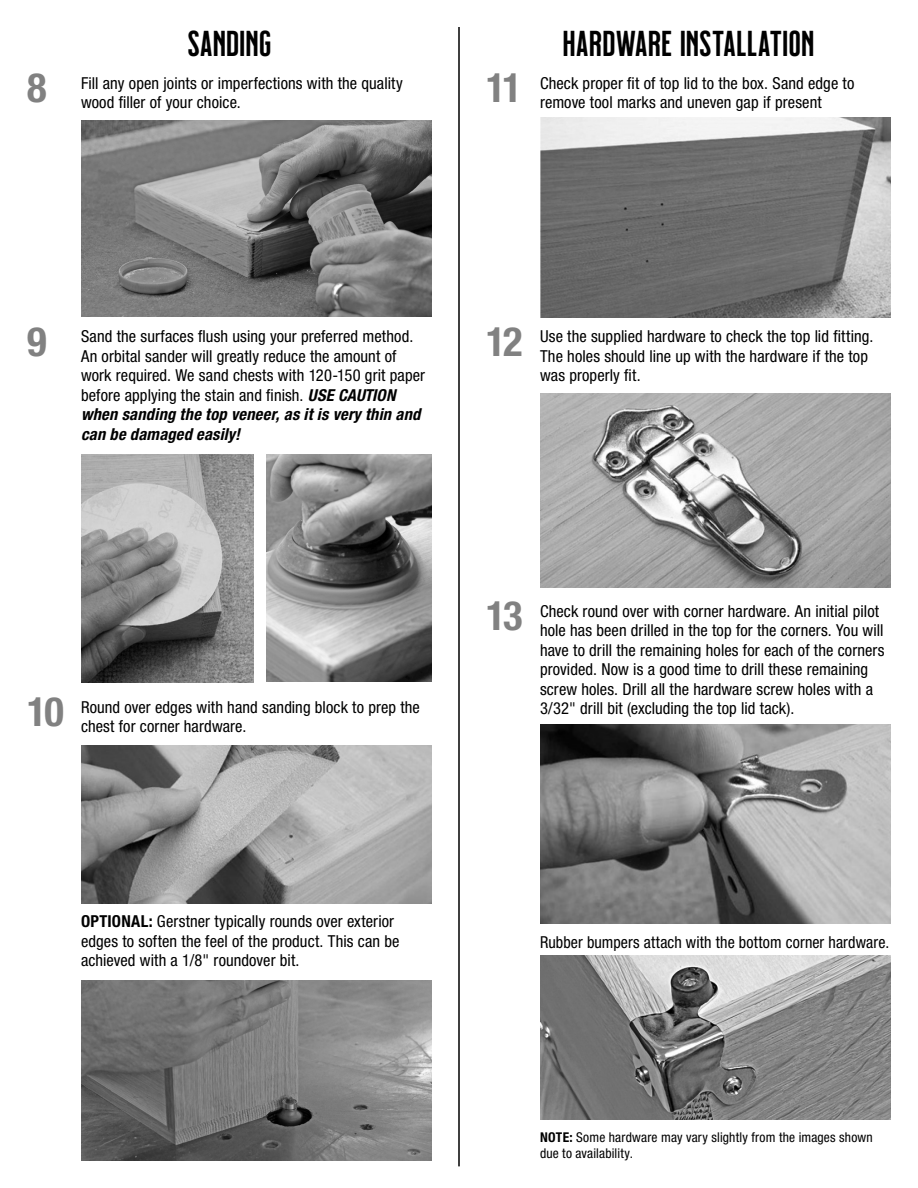
<style>
.page{position:relative;width:918px;height:1188px;background:#fff}
.page>*{position:absolute;margin:0;border:0;box-sizing:border-box;transform-origin:0 0}
.t1{font:700 condensed 40.5px "Helvetica Neue LT Std";letter-spacing:-.055em;color:#818181}
.t2{font:36px "Milkstore 02 Clean";color:#000}
.t3{font:condensed 16.5px/19.5px "Helvetica Neue LT Std";letter-spacing:.005em;color:#000}
.t4{font:condensed 13.5px/16.5px "Helvetica Neue LT Std";letter-spacing:.015em;color:#000}
.s1{font-weight:700;font-style:italic}
.s2{font-weight:700}
</style>
<div class="page">
<img style="left:81px;top:121px;width:351px;height:196px">
<img style="left:267px;top:455px;width:165px;height:226px">
<img style="left:81px;top:454px;width:173px;height:229px">
<img style="left:81px;top:745px;width:351px;height:159px">
<img style="left:81px;top:981px;width:351px;height:179px">
<img style="left:540px;top:117px;width:351px;height:200px">
<img style="left:541px;top:393px;width:350px;height:195px">
<img style="left:540px;top:725px;width:351px;height:198px">
<img style="left:540px;top:955px;width:351px;height:164px">
<hr style="left:458px;top:27px;width:2px;height:1139px;background:#000">
<p class="t2" style="left:187px;top:24px;width:86px">SANDING</p>
<p class="t1" style="left:27px;top:63px;width:21px">8</p>
<p class="t3" style="left:81px;top:73px;width:323px">Fill any open joints or imperfections with the quality wood filler of your choice.</p>
<p class="t2" style="left:563px;top:24px;width:253px">HARDWARE INSTALLATION</p>
<p class="t1" style="left:486px;top:63px;width:38px">11</p>
<p class="t3" style="left:540px;top:73px;width:316px">Check proper fit of top lid to the box. Sand edge to remove tool marks and uneven gap if present</p>
<p class="t1" style="left:27px;top:317px;width:21px">9</p>
<p class="t3" style="left:81px;top:327px;width:346px">Sand the surfaces flush using your preferred method.<br>An orbital sander will greatly reduce the amount of work required. We sand chests with 120-150 grit paper before applying the stain and finish. <span class="s1">USE CAUTION when sanding the top veneer, as it is very thin and can be damaged easily!</span></p>
<p class="t1" style="left:486px;top:317px;width:38px">12</p>
<p class="t3" style="left:540px;top:327px;width:335px">Use the supplied hardware to check the top lid fitting.<br>The holes should line up with the hardware if the top was properly fit.</p>
<p class="t1" style="left:27px;top:687px;width:38px">10</p>
<p class="t3" style="left:81px;top:697px;width:340px">Round over edges with hand sanding block to prep the chest for corner hardware.</p>
<p class="t1" style="left:486px;top:591px;width:38px">13</p>
<p class="t3" style="left:540px;top:601px;width:346px">Check round over with corner hardware. An initial pilot hole has been drilled in the top for the corners. You will have to drill the remaining holes for each of the corners provided. Now is a good time to drill these remaining screw holes. Drill all the hardware screw holes with a 3/32" drill bit (excluding the top lid tack).</p>
<p class="t3" style="left:81px;top:912px;width:320px"><span class="s2">OPTIONAL:</span> Gerstner typically rounds over exterior edges to soften the feel of the product. This can be achieved with a 1/8" roundover bit.</p>
<p class="t3" style="left:540px;top:933px;width:351px">Rubber bumpers attach with the bottom corner hardware.</p>
<p class="t4" style="left:540px;top:1129px;width:334px"><span class="s2">NOTE:</span> Some hardware may vary slightly from the images shown due to availability.</p>
</div>
